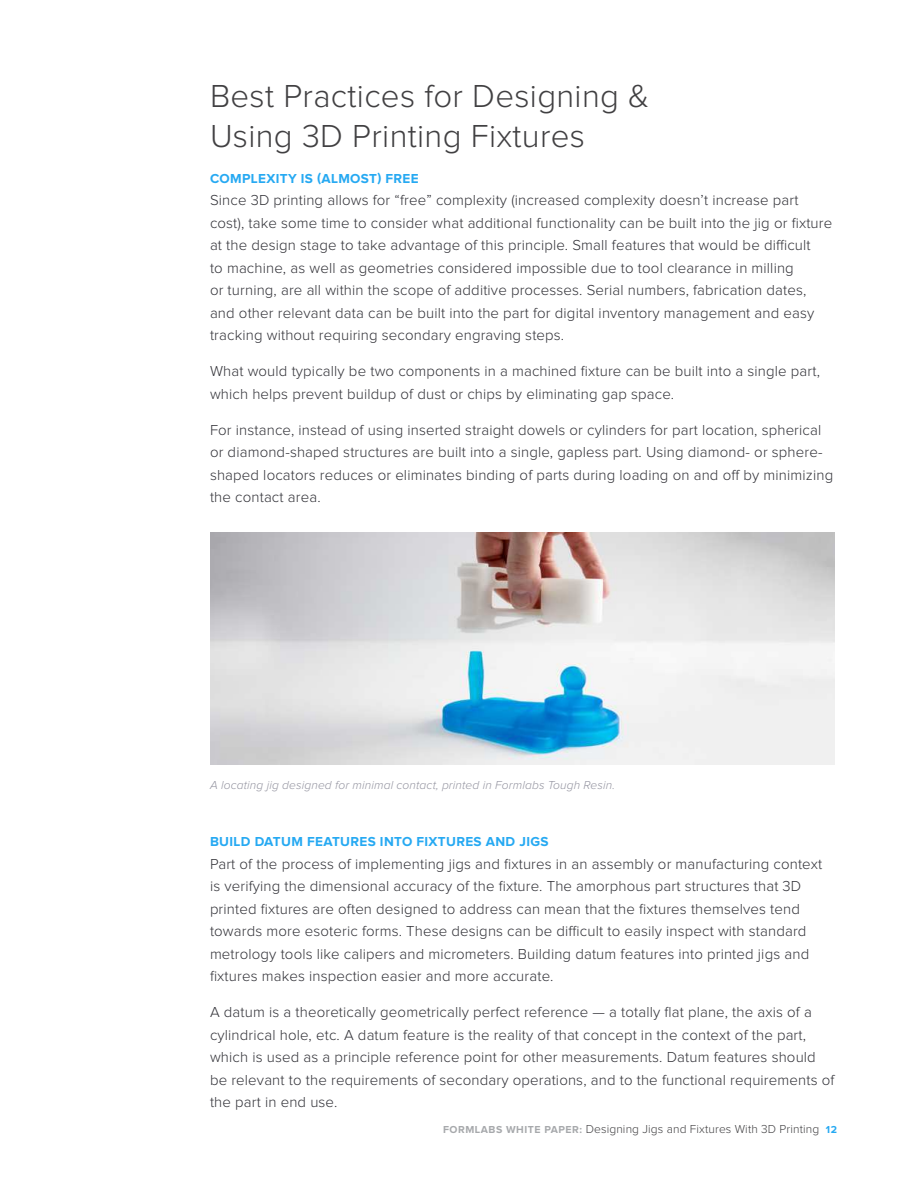
<style>
.page{position:relative;width:918px;height:1188px;background:#fff}
.page>*{position:absolute;margin:0;border:0;box-sizing:border-box;transform-origin:0 0}
.t1{font:300 33px/39.6px "Proxima Nova";letter-spacing:.01em;color:#414042}
.t2{font:300 15px/22.5px "Proxima Nova";letter-spacing:.01em;color:#323238}
.t3{font:700 13.5px "Proxima Nova";letter-spacing:.025em;color:#26a9f2}
.t4{font:italic 300 12px "Proxima Nova";letter-spacing:.01em;color:#9494a0}
.t5{font:300 12px "Proxima Nova";letter-spacing:.01em;color:#414042}
.s1{font-weight:700;font-size:10.5px;color:#a7a9ac}
.s2{font-weight:700;font-size:10.5px;color:#26a9f2}
</style>
<div class="page">
<img style="left:210px;top:533px;width:625px;height:232px">
<h1 class="t1" style="left:210px;top:78px;width:441px">Best Practices for Designing &amp;<br>Using 3D Printing Fixtures</h1>
<p class="t3" style="left:210px;top:172px;width:210px">COMPLEXITY IS (ALMOST) FREE</p>
<p class="t2" style="left:210px;top:190px;width:624px">Since 3D printing allows for “free” complexity (increased complexity doesn’t increase part cost), take some time to consider what additional functionality can be built into the jig or fixture at the design stage to take advantage of this principle Small features that would be difficult<br>to machine, as well as geometries considered impossible due to tool clearance in milling<br>or turning, are all within the scope of additive processes Serial numbers, fabrication dates, and other relevant data can be built into the part for digital inventory management and easy tracking without requiring secondary engraving steps</p>
<p class="t2" style="left:210px;top:361px;width:612px">What would typically be two components in a machined fixture can be built into a single part, which helps prevent buildup of dust or chips by eliminating gap space</p>
<p class="t2" style="left:210px;top:419px;width:625px">For instance, instead of using inserted straight dowels or cylinders for part location, spherical or diamond-shaped structures are built into a single, gapless part Using diamond- or sphere&shy;shaped locators reduces or eliminates binding of parts during loading on and off by minimizing the contact area</p>
<p class="t4" style="left:210px;top:780px;width:406px">A locating jig designed for minimal contact, printed in Formlabs Tough Resin.</p>
<p class="t3" style="left:210px;top:836px;width:340px">BUILD DATUM FEATURES INTO FIXTURES AND JIGS</p>
<p class="t2" style="left:210px;top:853px;width:614px">Part of the process of implementing jigs and fixtures in an assembly or manufacturing context is verifying the dimensional accuracy of the fixture The amorphous part structures that 3D printed fixtures are often designed to address can mean that the fixtures themselves tend towards more esoteric forms These designs can be difficult to easily inspect with standard metrology tools like calipers and micrometers Building datum features into printed jigs and fixtures makes inspection easier and more accurate</p>
<p class="t2" style="left:210px;top:1002px;width:626px">A datum is a theoretically geometrically perfect reference — a totally flat plane, the axis of a cylindrical hole, etc A datum feature is the reality of that concept in the context of the part, which is used as a principle reference point for other measurements Datum features should be relevant to the requirements of secondary operations, and to the functional requirements of the part in end use</p>
<p class="t5" style="left:443px;top:1124px;width:395px"><span class="s1">FORMLABS WHITE PAPER:</span> Designing Jigs and Fixtures With 3D Printing <span class="s2">12</span></p>
</div>
